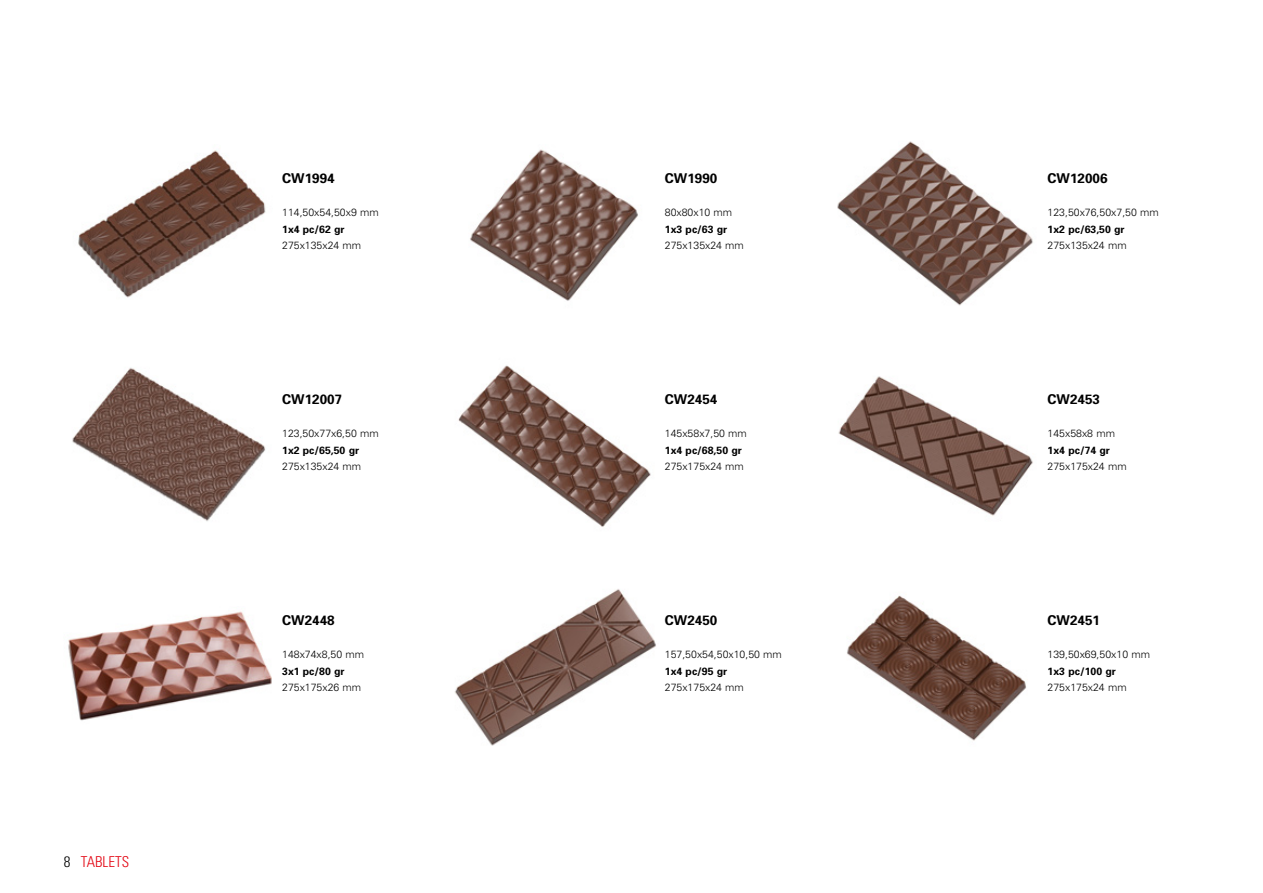
<style>
.page{position:relative;width:1263px;height:893px;background:#fff}
.page>*{position:absolute;margin:0;border:0;box-sizing:border-box;transform-origin:0 0}
.t1{font:300 condensed 15px "Univers";color:#e30613}
.t2{font:700 13.5px "Univers";color:#000}
.t3{font:300 10.5px "Univers";color:#000}
.t4{font:700 10.5px "Univers";color:#000}
.s1{color:#000}
</style>
<div class="page">
<img style="left:78px;top:150px;width:188px;height:148px">
<img style="left:470px;top:149px;width:168px;height:152px">
<img style="left:837px;top:141px;width:196px;height:165px">
<img style="left:72px;top:367px;width:194px;height:154px">
<img style="left:458px;top:365px;width:193px;height:162px">
<img style="left:838px;top:376px;width:195px;height:140px">
<img style="left:68px;top:611px;width:204px;height:110px">
<img style="left:454px;top:589px;width:202px;height:157px">
<img style="left:847px;top:595px;width:179px;height:146px">
<h1 class="t1" style="left:64px;top:852px;width:67px"><span class="s1">8</span> TABLETS</h1>
<p class="t2" style="left:282px;top:169px;width:54px">CW1994</p>
<p class="t3" style="left:282px;top:206px;width:98px">114,50x54,50x9 mm</p>
<p class="t4" style="left:282px;top:222px;width:64px">1x4 pc/62 gr</p>
<p class="t3" style="left:282px;top:239px;width:81px">275x135x24 mm</p>
<p class="t2" style="left:282px;top:390px;width:62px">CW12007</p>
<p class="t3" style="left:282px;top:427px;width:98px">123,50x77x6,50 mm</p>
<p class="t4" style="left:282px;top:443px;width:79px">1x2 pc/65,50 gr</p>
<p class="t3" style="left:282px;top:460px;width:81px">275x135x24 mm</p>
<p class="t2" style="left:282px;top:611px;width:54px">CW2448</p>
<p class="t3" style="left:282px;top:648px;width:84px">148x74x8,50 mm</p>
<p class="t4" style="left:282px;top:664px;width:64px">3x1 pc/80 gr</p>
<p class="t3" style="left:282px;top:681px;width:81px">275x175x26 mm</p>
<p class="t2" style="left:665px;top:169px;width:54px">CW1990</p>
<p class="t3" style="left:665px;top:206px;width:69px">80x80x10 mm</p>
<p class="t4" style="left:665px;top:222px;width:64px">1x3 pc/63 gr</p>
<p class="t3" style="left:665px;top:239px;width:81px">275x135x24 mm</p>
<p class="t2" style="left:665px;top:390px;width:54px">CW2454</p>
<p class="t3" style="left:665px;top:427px;width:84px">145x58x7,50 mm</p>
<p class="t4" style="left:665px;top:443px;width:79px">1x4 pc/68,50 gr</p>
<p class="t3" style="left:665px;top:460px;width:81px">275x175x24 mm</p>
<p class="t2" style="left:665px;top:611px;width:54px">CW2450</p>
<p class="t3" style="left:665px;top:648px;width:119px">157,50x54,50x10,50 mm</p>
<p class="t4" style="left:665px;top:664px;width:64px">1x4 pc/95 gr</p>
<p class="t3" style="left:665px;top:681px;width:81px">275x175x24 mm</p>
<p class="t2" style="left:1047px;top:169px;width:62px">CW12006</p>
<p class="t3" style="left:1047px;top:206px;width:113px">123,50x76,50x7,50 mm</p>
<p class="t4" style="left:1047px;top:222px;width:79px">1x2 pc/63,50 gr</p>
<p class="t3" style="left:1047px;top:239px;width:81px">275x135x24 mm</p>
<p class="t2" style="left:1047px;top:390px;width:54px">CW2453</p>
<p class="t3" style="left:1047px;top:427px;width:69px">145x58x8 mm</p>
<p class="t4" style="left:1047px;top:443px;width:64px">1x4 pc/74 gr</p>
<p class="t3" style="left:1047px;top:460px;width:81px">275x175x24 mm</p>
<p class="t2" style="left:1047px;top:611px;width:54px">CW2451</p>
<p class="t3" style="left:1047px;top:648px;width:104px">139,50x69,50x10 mm</p>
<p class="t4" style="left:1047px;top:664px;width:70px">1x3 pc/100 gr</p>
<p class="t3" style="left:1047px;top:681px;width:81px">275x175x24 mm</p>
</div>
